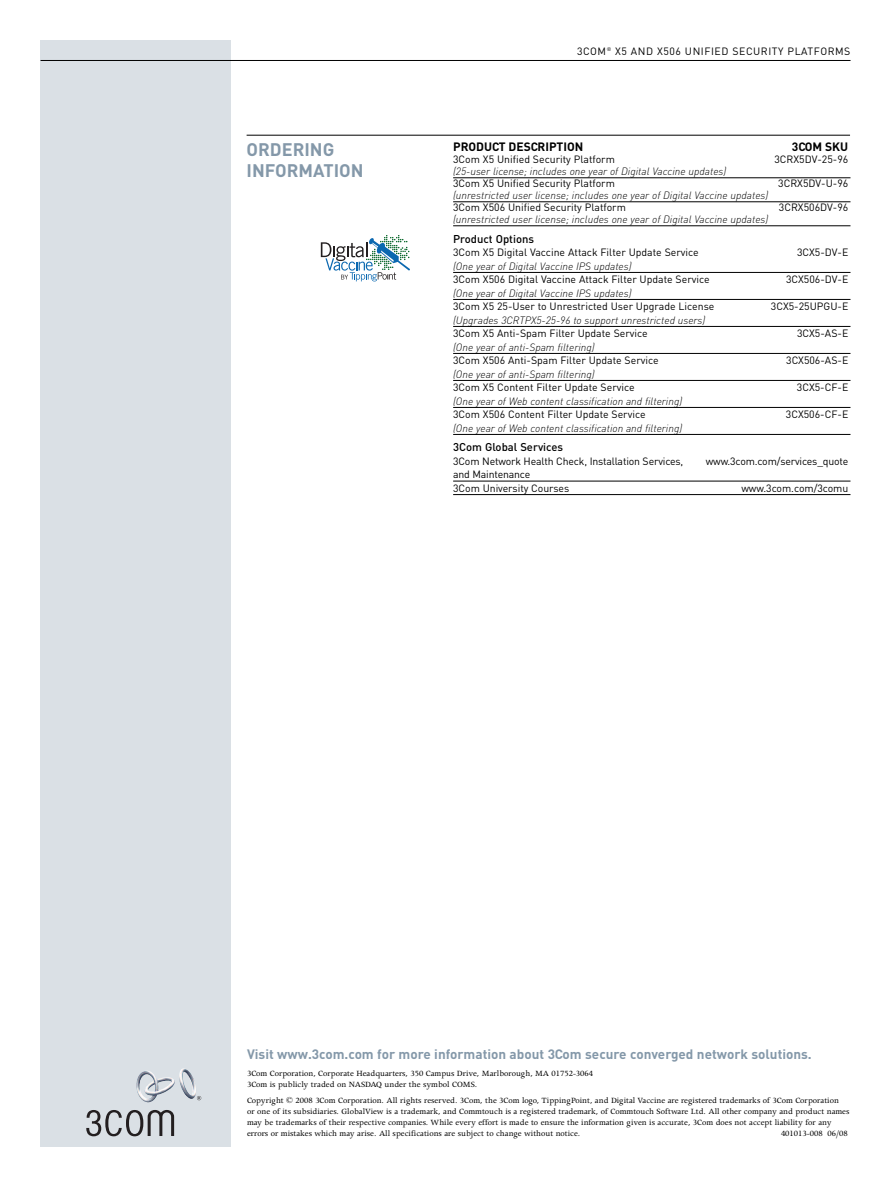
<style>
.page{position:relative;width:891px;height:1188px;background:#fff}
.page>*{position:absolute;margin:0;border:0;box-sizing:border-box;transform-origin:0 0}
.t1{font:700 18px/21px "DIN";color:#8498a9}
.t2{font:700 13.5px "DIN";color:#8498a9}
.t3{font:700 12px "DIN";color:#000}
.t4{font:500 11.25px "DIN";color:#000}
.t5{font:10.5px/13.5px "DIN";color:#000}
.t6{font:italic 300 10.5px "DIN";color:#000}
.t7{font:10.5px "DIN";letter-spacing:.05em;color:#000}
.t8{font:9px/10.8px "Apollo";color:#000}
</style>
<div class="page">
<div style="left:40px;top:40px;width:191px;height:1108px;background:#dae0e5"></div>
<hr style="left:41px;top:60px;width:810px;height:1px;background:#000">
<svg style="left:86px;top:1110px;width:88px;height:26px"></svg>
<svg style="left:197px;top:1096px;width:4px;height:4px"></svg>
<img style="left:136px;top:1071px;width:39px;height:32px">
<img style="left:179px;top:1068px;width:17px;height:31px">
<hr style="left:453px;top:178px;width:397px;height:1px;background:#000">
<hr style="left:453px;top:202px;width:397px;height:1px;background:#000">
<hr style="left:453px;top:226px;width:397px;height:1px;background:#000">
<hr style="left:453px;top:272px;width:397px;height:1px;background:#000">
<hr style="left:453px;top:299px;width:397px;height:1px;background:#000">
<hr style="left:453px;top:326px;width:397px;height:1px;background:#000">
<hr style="left:453px;top:353px;width:397px;height:1px;background:#000">
<hr style="left:453px;top:380px;width:397px;height:1px;background:#000">
<hr style="left:453px;top:407px;width:397px;height:1px;background:#000">
<hr style="left:453px;top:434px;width:397px;height:1px;background:#000">
<hr style="left:453px;top:481px;width:397px;height:1px;background:#000">
<hr style="left:453px;top:494px;width:397px;height:1px;background:#000">
<hr style="left:247px;top:135px;width:603px;height:1px;background:#000">
<svg style="left:321px;top:235px;width:89px;height:46px"></svg>
<h1 class="t1" style="left:247px;top:138px;width:119px">ORDERING<br>INFORMATION</h1>
<p class="t7" style="left:577px;top:45px;width:275px">3COM<sup>®</sup> X5 AND X506 UNIFIED SECURITY PLATFORMS</p>
<h3 class="t3" style="left:453px;top:140px;width:132px">PRODUCT DESCRIPTION</h3>
<h3 class="t3" style="left:792px;top:140px;width:58px">3COM SKU</h3>
<p class="t5" style="left:453px;top:152px;width:163px">3Com X5 Unified Security Platform</p>
<p class="t5" style="left:774px;top:152px;width:75px">3CRX5DV-25-96</p>
<p class="t6" style="left:453px;top:165px;width:275px">(25-user license; includes one year of Digital Vaccine updates)</p>
<p class="t5" style="left:453px;top:176px;width:163px">3Com X5 Unified Security Platform</p>
<p class="t5" style="left:778px;top:176px;width:72px">3CRX5DV-U-96</p>
<p class="t6" style="left:453px;top:189px;width:317px">(unrestricted user license; includes one year of Digital Vaccine updates)</p>
<p class="t5" style="left:453px;top:200px;width:174px">3Com X506 Unified Security Platform</p>
<p class="t5" style="left:779px;top:200px;width:71px">3CRX506DV-96</p>
<p class="t6" style="left:453px;top:213px;width:317px">(unrestricted user license; includes one year of Digital Vaccine updates)</p>
<p class="t4" style="left:453px;top:232px;width:82px">Product Options</p>
<p class="t5" style="left:453px;top:245px;width:247px">3Com X5 Digital Vaccine Attack Filter Update Service</p>
<p class="t5" style="left:797px;top:245px;width:53px">3CX5-DV-E</p>
<p class="t6" style="left:453px;top:260px;width:180px">(One year of Digital Vaccine IPS updates)</p>
<p class="t5" style="left:453px;top:272px;width:258px">3Com X506 Digital Vaccine Attack Filter Update Service</p>
<p class="t5" style="left:786px;top:272px;width:64px">3CX506-DV-E</p>
<p class="t6" style="left:453px;top:287px;width:180px">(One year of Digital Vaccine IPS updates)</p>
<p class="t5" style="left:453px;top:299px;width:263px">3Com X5 25-User to Unrestricted User Upgrade License</p>
<p class="t5" style="left:771px;top:299px;width:79px">3CX5-25UPGU-E</p>
<p class="t6" style="left:453px;top:314px;width:254px">(Upgrades 3CRTPX5-25-96 to support unrestricted users)</p>
<p class="t5" style="left:453px;top:326px;width:196px">3Com X5 Anti-Spam Filter Update Service</p>
<p class="t5" style="left:797px;top:326px;width:53px">3CX5-AS-E</p>
<p class="t6" style="left:453px;top:341px;width:143px">(One year of anti-Spam filtering)</p>
<p class="t5" style="left:453px;top:353px;width:207px">3Com X506 Anti-Spam Filter Update Service</p>
<p class="t5" style="left:786px;top:353px;width:64px">3CX506-AS-E</p>
<p class="t6" style="left:453px;top:368px;width:143px">(One year of anti-Spam filtering)</p>
<p class="t5" style="left:453px;top:380px;width:183px">3Com X5 Content Filter Update Service</p>
<p class="t5" style="left:797px;top:380px;width:53px">3CX5-CF-E</p>
<p class="t6" style="left:453px;top:395px;width:231px">(One year of Web content classification and filtering)</p>
<p class="t5" style="left:453px;top:407px;width:194px">3Com X506 Content Filter Update Service</p>
<p class="t5" style="left:786px;top:407px;width:64px">3CX506-CF-E</p>
<p class="t6" style="left:453px;top:422px;width:231px">(One year of Web content classification and filtering)</p>
<p class="t4" style="left:453px;top:441px;width:112px">3Com Global Services</p>
<p class="t5" style="left:453px;top:454px;width:232px">3Com Network Health Check, Installation Services,</p>
<p class="t5" style="left:706px;top:454px;width:144px">www.3com.com/services_quote</p>
<p class="t5" style="left:453px;top:468px;width:118px">and Maintenance<br>3Com University Courses</p>
<p class="t5" style="left:741px;top:481px;width:108px">www.3com.com/3comu</p>
<h2 class="t2" style="left:247px;top:1046px;width:566px">Visit www.3com.com for more information about 3Com secure converged network solutions.</h2>
<p class="t8" style="left:247px;top:1069px;width:348px">3Com Corporation, Corporate Headquarters, 350 Campus Drive, Marlborough, MA 01752-3064<br>3Com is publicly traded on NASDAQ under the symbol COMS.</p>
<p class="t8" style="left:247px;top:1096px;width:604px">Copyright © 2008 3Com Corporation. All rights reserved. 3Com, the 3Com logo, TippingPoint, and Digital Vaccine are registered trademarks of 3Com Corporation<br>or one of its subsidiaries. GlobalView is a trademark, and Commtouch is a registered trademark, of Commtouch Software Ltd. All other company and product names may be trademarks of their respective companies. While every effort is made to ensure the information given is accurate, 3Com does not accept liability for any errors or mistakes which may arise. All specifications are subject to change without notice.</p>
<p class="t8" style="left:781px;top:1129px;width:68px">401013-008 06/08</p>
</div>
